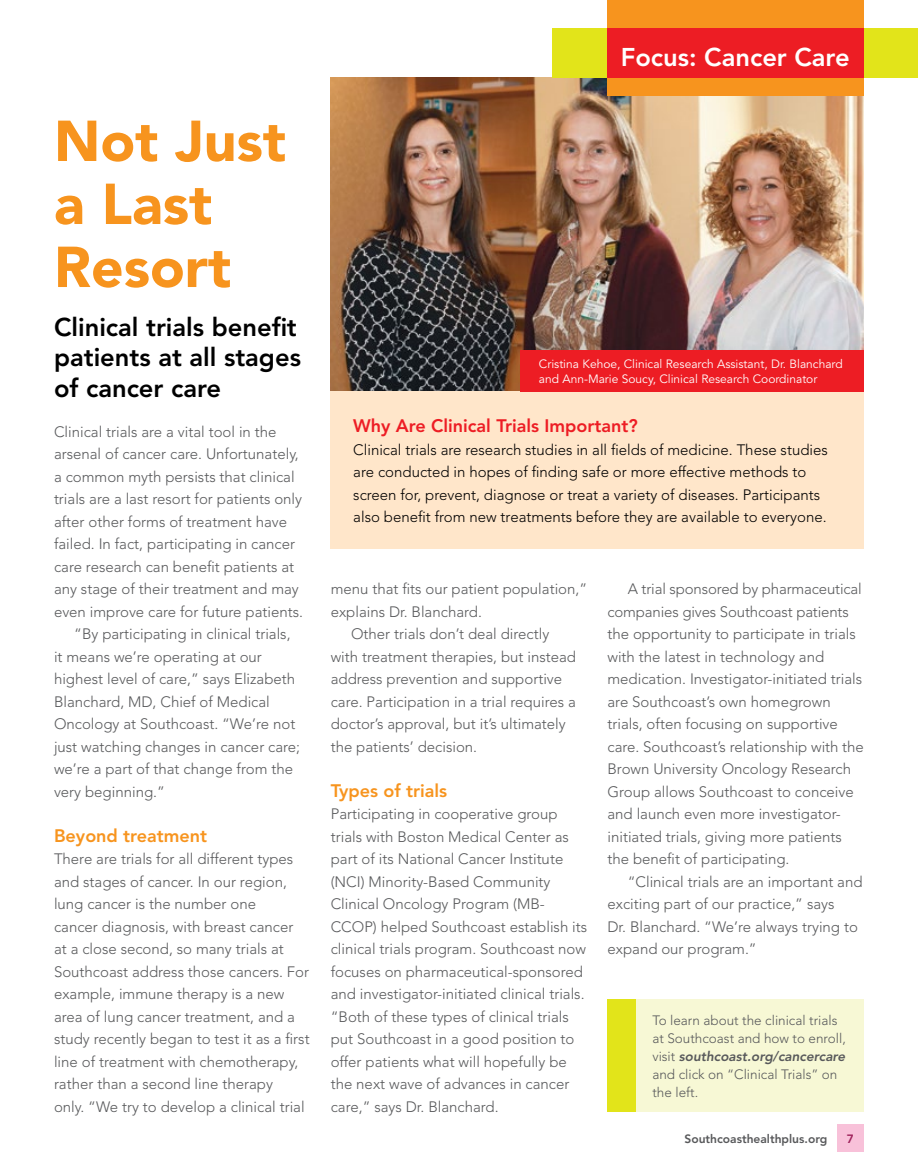
<style>
.page{position:relative;width:918px;height:1175px;background:#fff}
.page>*{position:absolute;margin:0;border:0;box-sizing:border-box;transform-origin:0 0}
.t1{font:900 57px/63px "Avenir LT Std";color:#f7941e}
.t2{font:800 25.5px/30.6px "Avenir LT Std";color:#000}
.t3{font:800 25.5px "Avenir LT Std";color:#fff}
.t4{font:800 18px "Avenir LT Std";color:#ed1d24}
.t5{font:800 18px "Avenir LT Std";color:#f7941e}
.t6{font:300 15px/22.5px "Avenir LT Std";color:#58595b}
.t7{font:300 15px/22.5px "Avenir LT Std";color:#000}
.t8{font:300 13.5px/18px "Avenir LT Std";color:#58595b}
.t9{font:12px/14.4px "Avenir LT Std";color:#fff}
.t10{font:800 12px "Avenir LT Std";color:#58595b}
.t11{font:800 12px "Avenir LT Std";color:#9e215a}
.s1{font-weight:800;font-style:italic}
</style>
<div class="page">
<img style="left:331px;top:77px;width:533px;height:315px">
<div style="left:608px;top:999px;width:256px;height:113px;background:#f7f8d5"></div>
<div style="left:608px;top:999px;width:28px;height:113px;background:#e2e41a"></div>
<div style="left:331px;top:392px;width:533px;height:157px;background:#ffe6ca"></div>
<div style="left:521px;top:350px;width:343px;height:42px;background:#ed1d24"></div>
<div style="left:837px;top:1125px;width:27px;height:27px;background:#f8c1d9"></div>
<div style="left:553px;top:28px;width:365px;height:49px;background:#e2e41a"></div>
<div style="left:608px;top:0;width:256px;height:95px;background:#f7941e"></div>
<div style="left:608px;top:28px;width:256px;height:49px;background:#ed1d24"></div>
<h2 class="t3" style="left:621px;top:42px;width:230px">Focus: Cancer Care</h2>
<h1 class="t1" style="left:54px;top:109px;width:234px">Not Just a Last<br>Resort</h1>
<h2 class="t2" style="left:54px;top:311px;width:248px">Clinical trials benefit patients at all stages of cancer care</h2>
<p class="t6" style="left:54px;top:420px;width:224px">Clinical trials are a vital tool in the</p>
<p class="t6" style="left:54px;top:443px;width:246px">arsenal of cancer care. Unfortunately,</p>
<p class="t6" style="left:54px;top:465px;width:242px">a common myth persists that clinical</p>
<p class="t6" style="left:54px;top:488px;width:250px">trials are a last resort for patients only</p>
<p class="t6" style="left:54px;top:510px;width:235px">after other forms of treatment have</p>
<p class="t6" style="left:54px;top:533px;width:243px">failed. In fact, participating in cancer</p>
<p class="t6" style="left:54px;top:555px;width:242px">care research can benefit patients at</p>
<p class="t6" style="left:54px;top:578px;width:246px">any stage of their treatment and may</p>
<p class="t6" style="left:54px;top:600px;width:251px">even improve care for future patients.</p>
<p class="t6" style="left:74px;top:623px;width:218px">“By participating in clinical trials,</p>
<p class="t6" style="left:54px;top:645px;width:209px">it means we’re operating at our</p>
<p class="t6" style="left:54px;top:668px;width:243px">highest level of care,” says Elizabeth</p>
<p class="t6" style="left:54px;top:690px;width:217px">Blanchard, MD, Chief of Medical</p>
<p class="t6" style="left:54px;top:713px;width:243px">Oncology at Southcoast. “We’re not</p>
<p class="t6" style="left:54px;top:735px;width:248px">just watching changes in cancer care;</p>
<p class="t6" style="left:54px;top:758px;width:241px">we’re a part of that change from the</p>
<p class="t6" style="left:54px;top:780px;width:112px">very beginning.”</p>
<p class="t5" style="left:54px;top:825px;width:155px">Beyond treatment</p>
<p class="t6" style="left:54px;top:848px;width:257px">There are trials for all different types and stages of cancer. In our region, lung cancer is the number one<br>cancer diagnosis, with breast cancer at a close second, so many trials at Southcoast address those cancers. For example, immune therapy is a new area of lung cancer treatment, and a study recently began to test it as a first line of treatment with chemotherapy, rather than a second line therapy<br>only. “We try to develop a clinical trial</p>
<p class="t9" style="left:539px;top:357px;width:305px">Cristina Kehoe, Clinical Research Assistant, Dr. Blanchard and Ann-Marie Soucy, Clinical Research Coordinator</p>
<p class="t4" style="left:353px;top:415px;width:286px">Why Are Clinical Trials Important?</p>
<p class="t7" style="left:353px;top:438px;width:476px">Clinical trials are research studies in all fields of medicine. These studies are conducted in hopes of finding safe or more effective methods to screen for, prevent, diagnose or treat a variety of diseases. Participants also benefit from new treatments before they are available to everyone.</p>
<p class="t6" style="left:331px;top:578px;width:258px">menu that fits our patient population,”</p>
<p class="t6" style="left:331px;top:600px;width:153px">explains Dr. Blanchard.</p>
<p class="t6" style="left:351px;top:623px;width:200px">Other trials don’t deal directly</p>
<p class="t6" style="left:331px;top:645px;width:247px">with treatment therapies, but instead</p>
<p class="t6" style="left:331px;top:668px;width:233px">address prevention and supportive</p>
<p class="t6" style="left:331px;top:690px;width:247px">care. Participation in a trial requires a</p>
<p class="t6" style="left:331px;top:713px;width:237px">doctor’s approval, but it’s ultimately</p>
<p class="t6" style="left:331px;top:735px;width:148px">the patients’ decision.</p>
<p class="t5" style="left:331px;top:780px;width:118px">Types of trials</p>
<p class="t6" style="left:331px;top:803px;width:258px">Participating in cooperative group trials with Boston Medical Center as part of its National Cancer Institute (NCI) Minority-Based Community Clinical Oncology Program (MB-CCOP) helped Southcoast establish its clinical trials program. Southcoast now focuses on pharmaceutical-sponsored and investigator-initiated clinical trials. “Both of these types of clinical trials put Southcoast in a good position to offer patients what will hopefully be the next wave of advances in cancer care,” says Dr. Blanchard.</p>
<p class="t6" style="left:608px;top:578px;width:258px;text-indent:20px">A trial sponsored by pharmaceutical companies gives Southcoast patients the opportunity to participate in trials with the latest in technology and medication. Investigator-initiated trials are Southcoast’s own homegrown trials, often focusing on supportive care. Southcoast’s relationship with the Brown University Oncology Research Group allows Southcoast to conceive and launch even more investigator&shy;initiated trials, giving more patients the benefit of participating.</p>
<p class="t6" style="left:608px;top:870px;width:257px;text-indent:20px">“Clinical trials are an important and exciting part of our practice,” says<br>Dr. Blanchard. “We’re always trying to expand our program.”</p>
<p class="t8" style="left:652px;top:1011px;width:195px">To learn about the clinical trials at Southcoast and how to enroll, visit <span class="s1">southcoast.org/cancercare </span>and click on “Clinical Trials” on the left.</p>
<p class="t10" style="left:685px;top:1131px;width:144px">Southcoasthealthplus.org</p>
<p class="t11" style="left:847px;top:1131px;width:9px">7</p>
</div>
